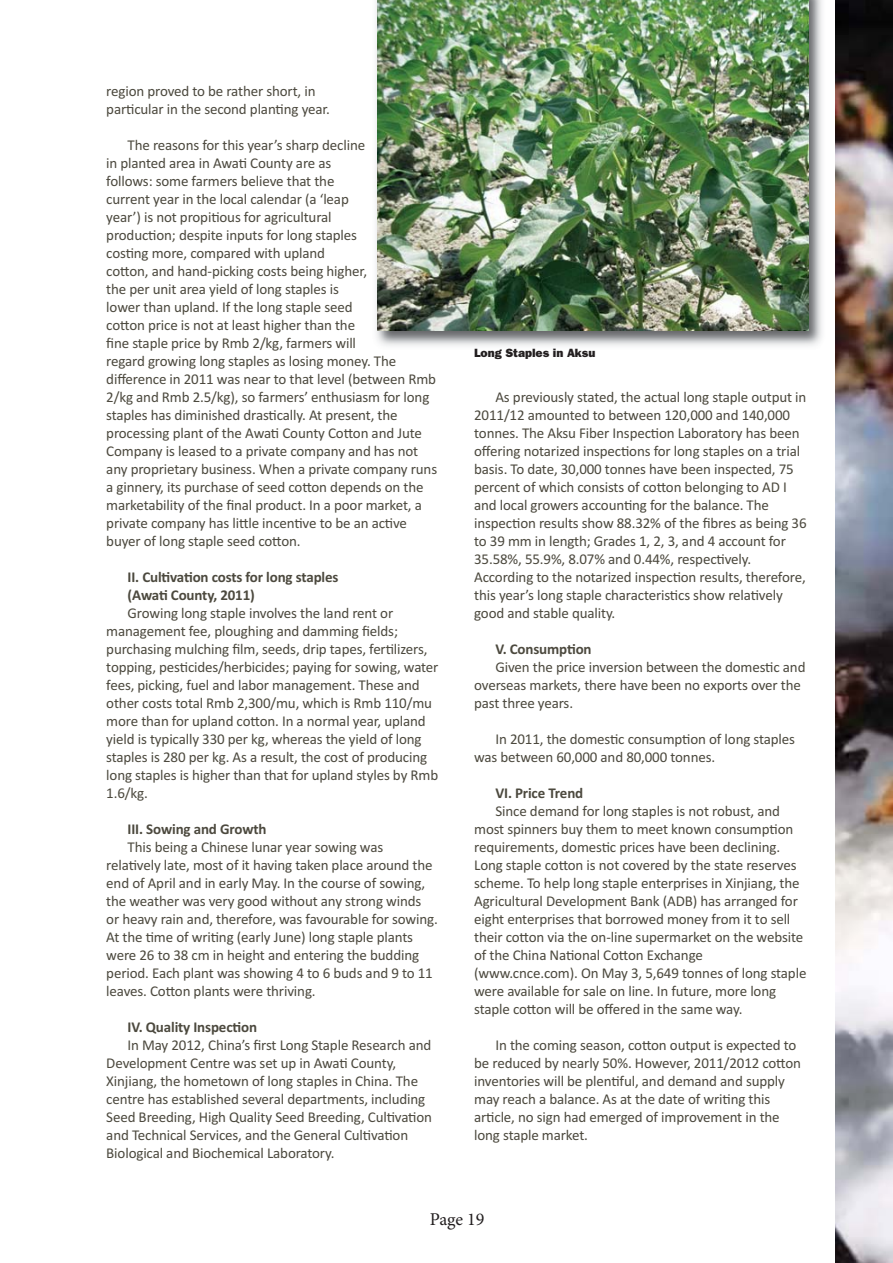
<style>
.page{position:relative;width:893px;height:1263px;background:#fff}
.page>*{position:absolute;margin:0;border:0;box-sizing:border-box;transform-origin:0 0}
.t1{font:18px "Minion Pro";letter-spacing:-.005em;color:#231f20}
.t2{font:15px/18px "Calibri";letter-spacing:-.01em;color:#4c493e}
.t3{font:700 15px/18px "Calibri";letter-spacing:-.01em;color:#4c493e}
.t4{font:800 12px "Franklin Gothic LT";color:#231f20}
</style>
<div class="page">
<img style="left:836px;top:0;width:56px;height:1263px">
<img style="left:376px;top:0;width:446px;height:346px">
<img style="left:378px;top:0;width:430px;height:330px">
<p class="t2" style="left:106px;top:84px;width:225px">region proved to be rather short, in particular in the second planting year.</p>
<p class="t2" style="left:106px;top:138px;width:332px;text-indent:21px">The reasons for this year’s sharp decline<br>in planted area in Awati County are as<br>follows: some farmers believe that the<br>current year in the local calendar (a ‘leap<br>year’) is not propitious for agricultural<br>production; despite inputs for long staples<br>costing more, compared with upland<br>cotton, and hand-picking costs being higher,<br>the per unit area yield of long staples is<br>lower than upland. If the long staple seed<br>cotton price is not at least higher than the<br>fine staple price by Rmb 2/kg, farmers will<br>regard growing long staples as losing money. The difference in 2011 was near to that level (between Rmb 2/kg and Rmb 2.5/kg), so farmers’ enthusiasm for long staples has diminished drastically. At present, the processing plant of the Awati County Cotton and Jute Company is leased to a private company and has not any proprietary business. When a private company runs a ginnery, its purchase of seed cotton depends on the marketability of the final product. In a poor market, a private company has little incentive to be an active buyer of long staple seed cotton.</p>
<p class="t3" style="left:128px;top:570px;width:212px">II. Cultivation costs for long staples (Awati County, 2011)</p>
<p class="t2" style="left:106px;top:606px;width:334px;text-indent:21px">Growing long staple involves the land rent or management fee, ploughing and damming fields; purchasing mulching film, seeds, drip tapes, fertilizers, topping, pesticides/herbicides; paying for sowing, water fees, picking, fuel and labor management. These and other costs total Rmb 2,300/mu, which is Rmb 110/mu more than for upland cotton. In a normal year, upland yield is typically 330 per kg, whereas the yield of long staples is 280 per kg. As a result, the cost of producing long staples is higher than that for upland styles by Rmb 1.6/kg.</p>
<p class="t3" style="left:128px;top:822px;width:140px">III. Sowing and Growth</p>
<p class="t2" style="left:106px;top:840px;width:333px;text-indent:21px">This being a Chinese lunar year sowing was relatively late, most of it having taken place around the end of April and in early May. In the course of sowing, the weather was very good without any strong winds or heavy rain and, therefore, was favourable for sowing.<br>At the time of writing (early June) long staple plants were 26 to 38 cm in height and entering the budding period. Each plant was showing 4 to 6 buds and 9 to 11 leaves. Cotton plants were thriving.</p>
<p class="t3" style="left:128px;top:1020px;width:131px">IV. Quality Inspection</p>
<p class="t2" style="left:106px;top:1038px;width:327px;text-indent:21px">In May 2012, China’s first Long Staple Research and Development Centre was set up in Awati County, Xinjiang, the hometown of long staples in China. The centre has established several departments, including Seed Breeding, High Quality Seed Breeding, Cultivation and Technical Services, and the General Cultivation Biological and Biochemical Laboratory.</p>
<p class="t4" style="left:474px;top:348px;width:123px">Long Staples in Aksu</p>
<p class="t2" style="left:474px;top:390px;width:334px;text-indent:21px">As previously stated, the actual long staple output in 2011/12 amounted to between 120,000 and 140,000 tonnes. The Aksu Fiber Inspection Laboratory has been offering notarized inspections for long staples on a trial basis. To date, 30,000 tonnes have been inspected, 75 percent of which consists of cotton belonging to AD I and local growers accounting for the balance. The inspection results show 88.32% of the fibres as being 36 to 39 mm in length; Grades 1, 2, 3, and 4 account for 35.58%, 55.9%, 8.07% and 0.44%, respectively.<br>According to the notarized inspection results, therefore, this year’s long staple characteristics show relatively good and stable quality.</p>
<p class="t3" style="left:495px;top:642px;width:98px">V. Consumption</p>
<p class="t2" style="left:474px;top:660px;width:333px;text-indent:21px">Given the price inversion between the domestic and overseas markets, there have been no exports over the past three years.</p>
<p class="t2" style="left:474px;top:732px;width:322px;text-indent:21px">In 2011, the domestic consumption of long staples was between 60,000 and 80,000 tonnes.</p>
<p class="t3" style="left:495px;top:786px;width:89px">VI. Price Trend</p>
<p class="t2" style="left:474px;top:804px;width:334px;text-indent:21px">Since demand for long staples is not robust, and most spinners buy them to meet known consumption requirements, domestic prices have been declining.<br>Long staple cotton is not covered by the state reserves scheme. To help long staple enterprises in Xinjiang, the Agricultural Development Bank (ADB) has arranged for eight enterprises that borrowed money from it to sell their cotton via the on-line supermarket on the website of the China National Cotton Exchange (www.cnce.com). On May 3, 5,649 tonnes of long staple were available for sale on line. In future, more long staple cotton will be offered in the same way.</p>
<p class="t2" style="left:474px;top:1038px;width:328px;text-indent:21px">In the coming season, cotton output is expected to be reduced by nearly 50%. However, 2011/2012 cotton inventories will be plentiful, and demand and supply may reach a balance. As at the date of writing this article, no sign had emerged of improvement in the long staple market.</p>
<p class="t1" style="left:430px;top:1208px;width:56px">Page 19</p>
</div>
